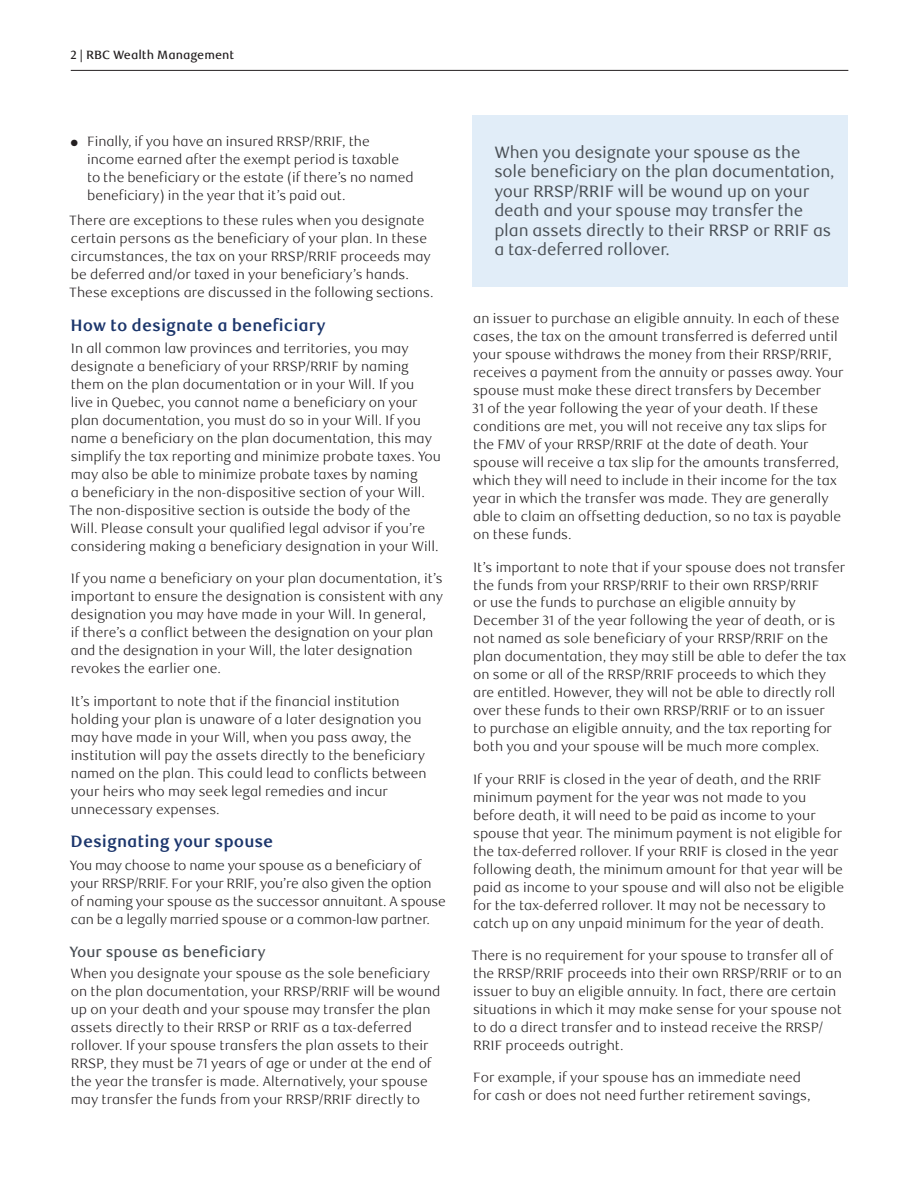
<style>
.page{position:relative;width:918px;height:1188px;background:#fff}
.page>*{position:absolute;margin:0;border:0;box-sizing:border-box;transform-origin:0 0}
.t1{font:16.5px/19.5px "RBC Text";letter-spacing:-.01em;color:#484e54}
._4-Text_Headline{font:700 16.5px "RBC Text";color:#1c366c}
._6-Subhead_L1{font:500 15px "RBC Text";color:#484e54}
._5-Body_Copy{font:300 13.5px/18px "RBC Text";color:#231f20}
.t2{font:500 12px "RBC Text";color:#231f20}
</style>
<div class="page">
<hr style="left:71px;top:70px;width:777px;height:1px;background:#231f20">
<div style="left:473px;top:115px;width:375px;height:171px;background:#e1edf8"></div>
<p class="t2" style="left:70px;top:47px;width:165px">2 | RBC Wealth Management</p>
<p class="_5-Body_Copy" style="left:87px;top:133px;width:328px;text-indent:-16px">● Finally, if you have an insured RRSP/RRIF, the income earned after the exempt period is taxable to the beneficiary or the estate (if there’s no named beneficiary) in the year that it’s paid out.</p>
<p class="_5-Body_Copy" style="left:69px;top:212px;width:366px">There are exceptions to these rules when you designate certain persons as the beneficiary of your plan. In these circumstances, the tax on your RRSP/RRIF proceeds may be deferred and/or taxed in your beneficiary’s hands.<br>These exceptions are discussed in the following sections.</p>
<h2 class="_4-Text_Headline" style="left:71px;top:315px;width:257px">How to designate a beneficiary</h2>
<p class="_5-Body_Copy" style="left:69px;top:340px;width:373px">In all common law provinces and territories, you may designate a beneficiary of your RRSP/RRIF by naming them on the plan documentation or in your Will. If you<br>live in Quebec, you cannot name a beneficiary on your plan documentation, you must do so in your Will. If you name a beneficiary on the plan documentation, this may simplify the tax reporting and minimize probate taxes. You may also be able to minimize probate taxes by naming<br>a beneficiary in the non-dispositive section of your Will.<br>The non-dispositive section is outside the body of the Will. Please consult your qualified legal advisor if you’re considering making a beneficiary designation in your Will.</p>
<p class="_5-Body_Copy" style="left:71px;top:570px;width:374px">If you name a beneficiary on your plan documentation, it’s important to ensure the designation is consistent with any designation you may have made in your Will. In general,<br>if there’s a conflict between the designation on your plan and the designation in your Will, the later designation revokes the earlier one.</p>
<p class="_5-Body_Copy" style="left:71px;top:692px;width:358px">It’s important to note that if the financial institution holding your plan is unaware of a later designation you may have made in your Will, when you pass away, the institution will pay the assets directly to the beneficiary named on the plan. This could lead to conflicts between your heirs who may seek legal remedies and incur unnecessary expenses.</p>
<h2 class="_4-Text_Headline" style="left:71px;top:832px;width:204px">Designating your spouse</h2>
<p class="_5-Body_Copy" style="left:70px;top:856px;width:378px">You may choose to name your spouse as a beneficiary of your RRSP/RRIF. For your RRIF, you’re also given the option of naming your spouse as the successor annuitant. A spouse can be a legally married spouse or a common-law partner.</p>
<h3 class="_6-Subhead_L1" style="left:70px;top:943px;width:198px">Your spouse as beneficiary</h3>
<p class="_5-Body_Copy" style="left:70px;top:964px;width:371px">When you designate your spouse as the sole beneficiary on the plan documentation, your RRSP/RRIF will be wound up on your death and your spouse may transfer the plan assets directly to their RRSP or RRIF as a tax-deferred rollover. If your spouse transfers the plan assets to their RRSP, they must be 71 years of age or under at the end of the year the transfer is made. Alternatively, your spouse may transfer the funds from your RRSP/RRIF directly to</p>
<p class="t1" style="left:494px;top:143px;width:342px">When you designate your spouse as the sole beneficiary on the plan documentation, your RRSP/RRIF will be wound up on your death and your spouse may transfer the plan assets directly to their RRSP or RRIF as a tax-deferred rollover.</p>
<p class="_5-Body_Copy" style="left:472px;top:310px;width:373px">an issuer to purchase an eligible annuity. In each of these cases, the tax on the amount transferred is deferred until your spouse withdraws the money from their RRSP/RRIF, receives a payment from the annuity or passes away. Your spouse must make these direct transfers by December<br>31 of the year following the year of your death. If these conditions are met, you will not receive any tax slips for the FMV of your RRSP/RRIF at the date of death. Your spouse will receive a tax slip for the amounts transferred, which they will need to include in their income for the tax year in which the transfer was made. They are generally able to claim an offsetting deduction, so no tax is payable on these funds.</p>
<p class="_5-Body_Copy" style="left:473px;top:558px;width:374px">It’s important to note that if your spouse does not transfer the funds from your RRSP/RRIF to their own RRSP/RRIF<br>or use the funds to purchase an eligible annuity by December 31 of the year following the year of death, or is not named as sole beneficiary of your RRSP/RRIF on the plan documentation, they may still be able to defer the tax on some or all of the RRSP/RRIF proceeds to which they are entitled. However, they will not be able to directly roll over these funds to their own RRSP/RRIF or to an issuer<br>to purchase an eligible annuity, and the tax reporting for both you and your spouse will be much more complex.</p>
<p class="_5-Body_Copy" style="left:473px;top:770px;width:373px">If your RRIF is closed in the year of death, and the RRIF minimum payment for the year was not made to you before death, it will need to be paid as income to your spouse that year. The minimum payment is not eligible for the tax-deferred rollover. If your RRIF is closed in the year following death, the minimum amount for that year will be paid as income to your spouse and will also not be eligible for the tax-deferred rollover. It may not be necessary to catch up on any unpaid minimum for the year of death.</p>
<p class="_5-Body_Copy" style="left:472px;top:947px;width:372px">There is no requirement for your spouse to transfer all of the RRSP/RRIF proceeds into their own RRSP/RRIF or to an issuer to buy an eligible annuity. In fact, there are certain situations in which it may make sense for your spouse not to do a direct transfer and to instead receive the RRSP/ RRIF proceeds outright.</p>
<p class="_5-Body_Copy" style="left:473px;top:1069px;width:339px">For example, if your spouse has an immediate need for cash or does not need further retirement savings,</p>
</div>
